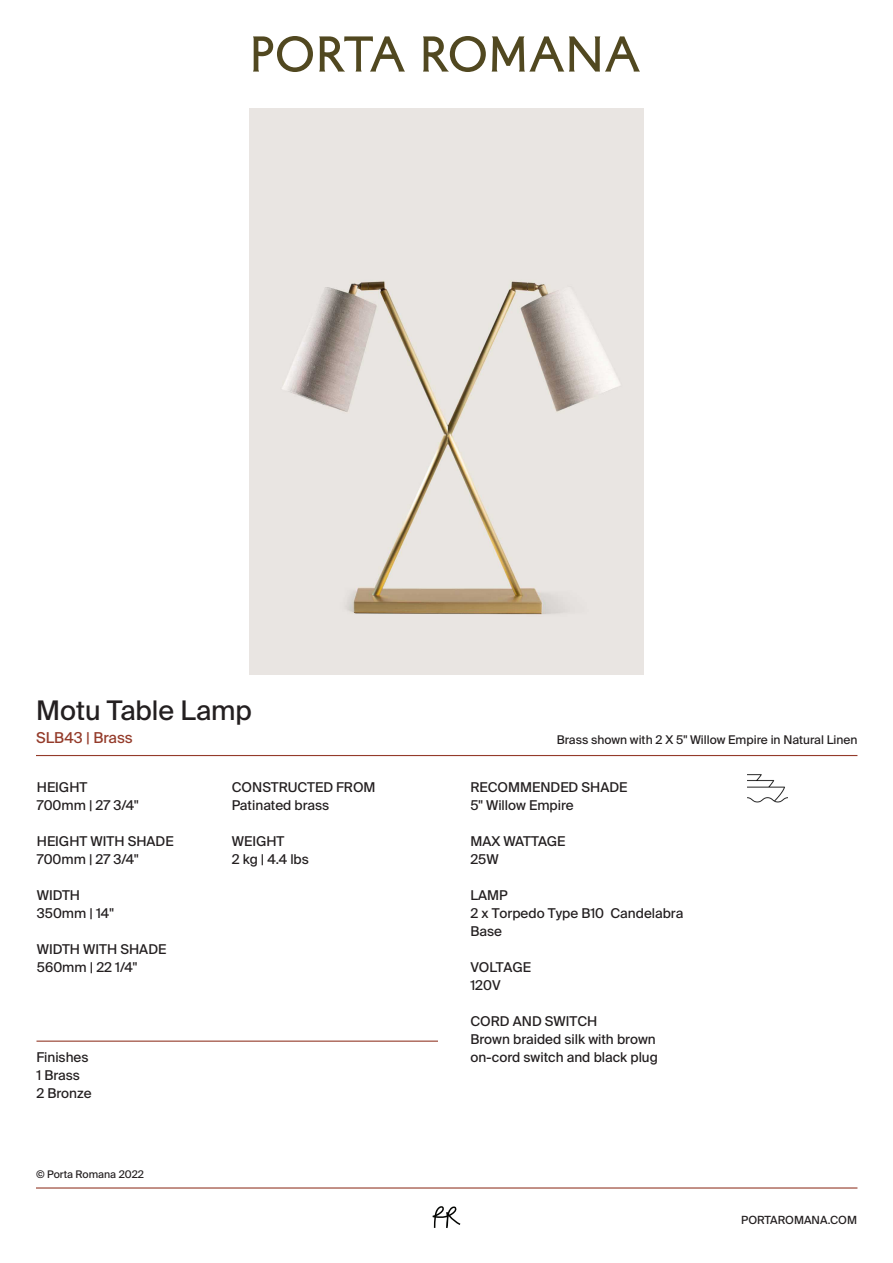
<style>
.page{position:relative;width:893px;height:1263px;background:#fff}
.page>*{position:absolute;margin:0;border:0;box-sizing:border-box;transform-origin:0 0}
.t1{font:27px "Suisse Intl";color:#231f20}
.t2{font:15px "Suisse Intl";color:#943b2a}
.t3{font:13.5px/18px "Suisse Intl";color:#231f20}
.t4{font:12px "Suisse Intl";color:#231f20}
.t5{font:11.25px "Suisse Intl";color:#231f20}
.t6{font:10.5px "Suisse Intl";color:#231f20}
</style>
<div class="page">
<hr style="left:36px;top:755px;width:821px;height:1px;background:#943b2a">
<img style="left:250px;top:108px;width:393px;height:566px">
<svg style="left:253px;top:36px;width:60px;height:36px"></svg>
<svg style="left:319px;top:36px;width:86px;height:36px"></svg>
<svg style="left:423px;top:36px;width:63px;height:36px"></svg>
<svg style="left:492px;top:36px;width:148px;height:36px"></svg>
<hr style="left:36px;top:1040px;width:402px;height:2px;background:#943b2a">
<svg style="left:433px;top:1206px;width:27px;height:22px"></svg>
<hr style="left:36px;top:1187px;width:821px;height:1px;background:#943b2a">
<img style="left:747px;top:774px;width:40px;height:29px">
<h1 class="t1" style="left:36px;top:695px;width:217px">Motu Table Lamp</h1>
<p class="t2" style="left:36px;top:729px;width:98px">SLB43 | Brass</p>
<p class="t4" style="left:557px;top:733px;width:302px">Brass shown with 2 X 5" Willow Empire in Natural Linen</p>
<p class="t3" style="left:37px;top:778px;width:103px">HEIGHT<br>700mm | 27 3/4"</p>
<p class="t3" style="left:37px;top:832px;width:138px">HEIGHT WITH SHADE<br>700mm | 27 3/4"</p>
<p class="t3" style="left:37px;top:886px;width:78px">WIDTH<br>350mm | 14"</p>
<p class="t3" style="left:37px;top:940px;width:131px">WIDTH WITH SHADE<br>560mm | 22 1/4"</p>
<p class="t3" style="left:36px;top:1048px;width:57px">Finishes<br>1 Brass<br>2 Bronze</p>
<p class="t6" style="left:36px;top:1168px;width:109px">© Porta Romana 2022</p>
<p class="t3" style="left:232px;top:778px;width:145px">CONSTRUCTED FROM<br>Patinated brass</p>
<p class="t3" style="left:232px;top:832px;width:79px">WEIGHT<br>2 kg | 4.4 lbs</p>
<p class="t3" style="left:470px;top:778px;width:159px">RECOMMENDED SHADE<br>5" Willow Empire</p>
<p class="t3" style="left:470px;top:832px;width:97px">MAX WATTAGE<br>25W</p>
<p class="t3" style="left:470px;top:886px;width:215px">LAMP<br>2 x Torpedo Type B10 Candelabra<br>Base</p>
<p class="t3" style="left:470px;top:958px;width:62px">VOLTAGE<br>120V</p>
<p class="t3" style="left:470px;top:1012px;width:189px">CORD AND SWITCH<br>Brown braided silk with brown on-cord switch and black plug</p>
<p class="t5" style="left:741px;top:1213px;width:117px">PORTAROMANA.COM</p>
</div>
